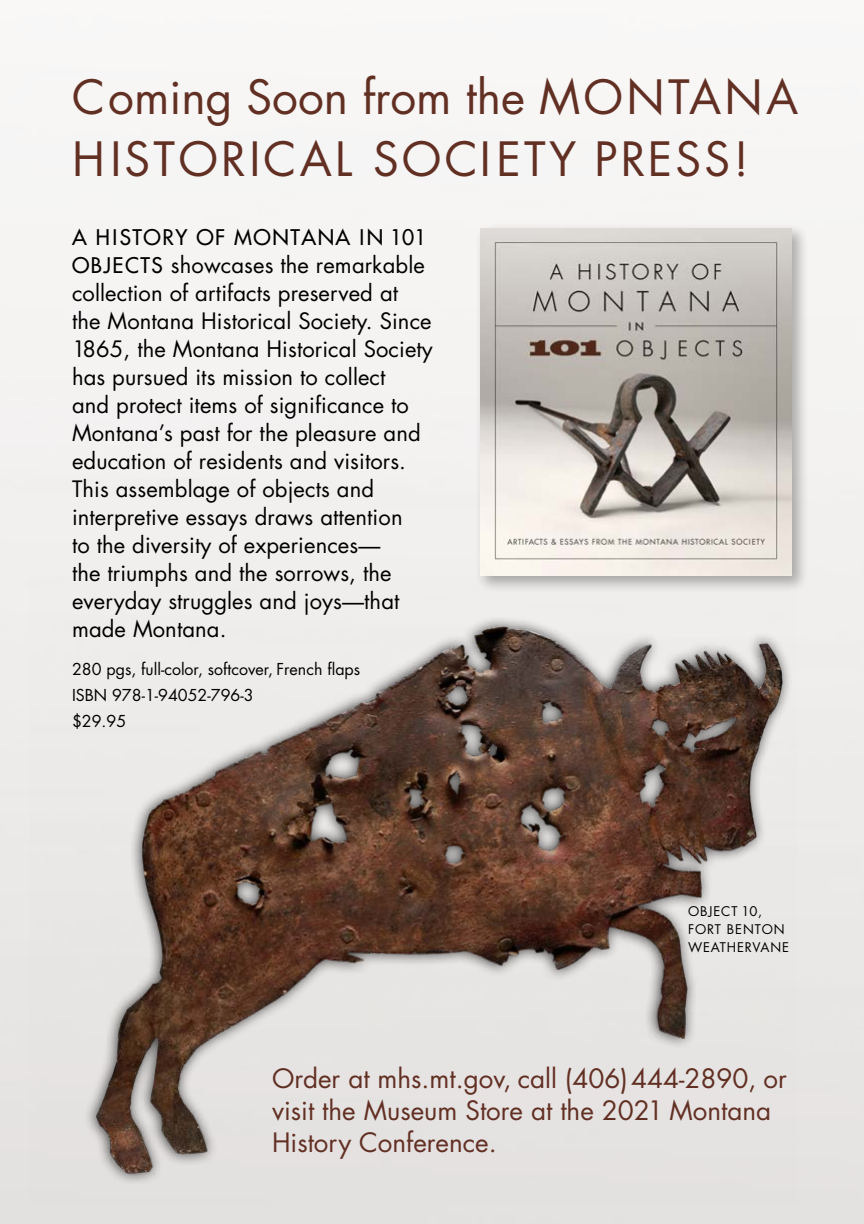
<style>
.page{position:relative;width:864px;height:1224px;background:#fff}
.page>*{position:absolute;margin:0;border:0;box-sizing:border-box;transform-origin:0 0}
.t1{font:46px/62px "Futura";letter-spacing:.07em;color:#622f23}
.t2{font:26px/32px "Futura";color:#622f23}
.t3{font:22px/28px "Futura";letter-spacing:.005em;color:#000}
.t4{font:21px "Futura";letter-spacing:.07em;color:#000}
.t5{font:16px/26px "Futura";color:#000}
.t6{font:13px/18px "Futura";letter-spacing:.07em;color:#000}
.s1{font-size:21px}
</style>
<div class="page">
<div style="left:474px;top:222px;width:335px;height:371px;background:#000;opacity:.3"></div>
<img style="left:480px;top:228px;width:312px;height:348px">
<img style="left:31px;top:577px;width:767px;height:628px">
<h1 class="t1" style="left:72px;top:65px;width:728px">Coming Soon from the MONTANA<br>HISTORICAL SOCIETY PRESS!</h1>
<p class="t4" style="left:72px;top:223px;width:356px">A HISTORY OF MONTANA IN 101</p>
<p class="t3" style="left:72px;top:250px;width:362px"><span class="s1">OBJECTS</span> showcases the remarkable collection of artifacts preserved at<br>the Montana Historical Society. Since 1865, the Montana Historical Society has pursued its mission to collect<br>and protect items of significance to Montana’s past for the pleasure and education of residents and visitors.<br>This assemblage of objects and interpretive essays draws attention<br>to the diversity of experiences—<br>the triumphs and the sorrows, the everyday struggles and joys—that made Montana.</p>
<p class="t5" style="left:72px;top:656px;width:290px">280 pgs, full-color, softcover, French flaps<br>ISBN 978-1-94052-796-3<br>$29.95</p>
<p class="t6" style="left:688px;top:902px;width:103px">OBJECT 10,<br>FORT BENTON<br>WEATHERVANE</p>
<p class="t2" style="left:272px;top:1062px;width:516px">Order at mhs.mt.gov, call (406)444-2890, or visit the Museum Store at the 2021 Montana<br>History Conference.</p>
</div>
